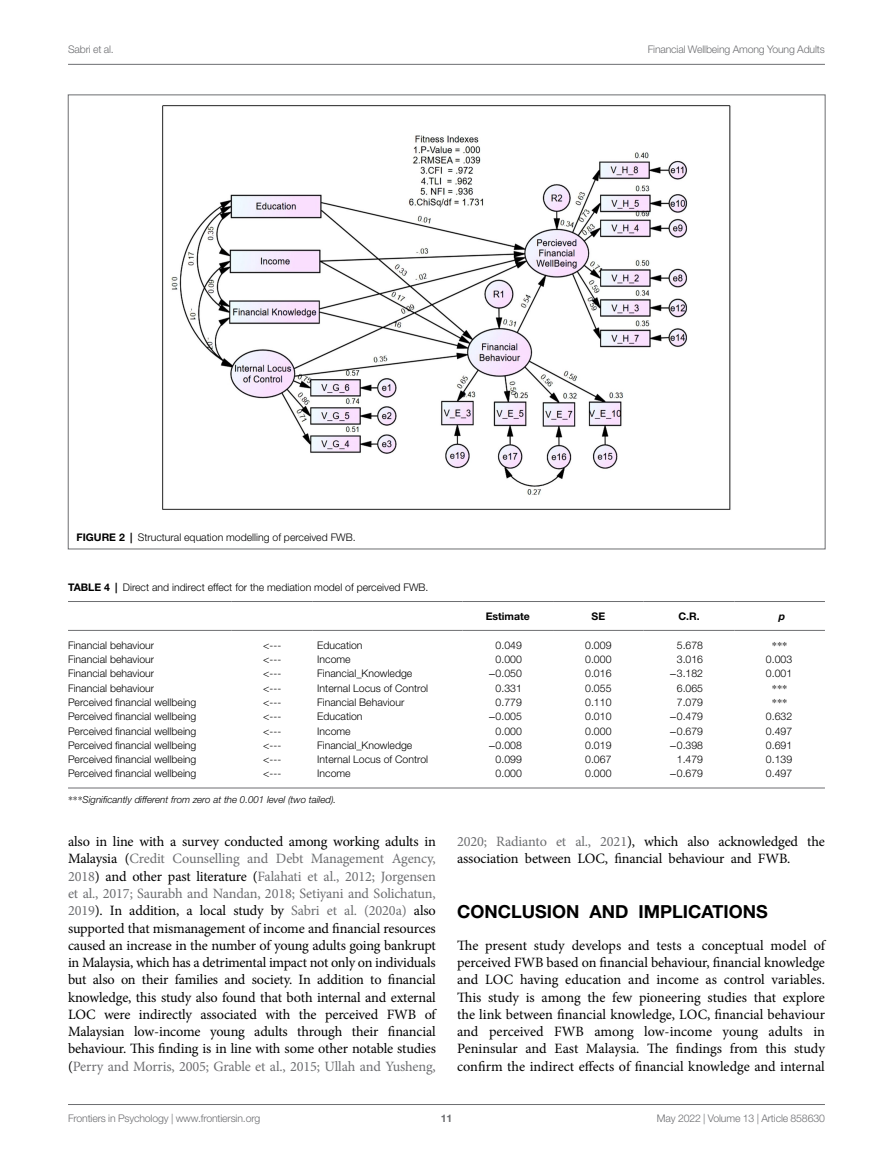
<style>
.page{position:relative;width:893px;height:1170px;background:#fff}
.page>*{position:absolute;margin:0;border:0;box-sizing:border-box;transform-origin:0 0}
.HEAD_1{font:700 18px "Helvetica Neue LT Std";color:#000}
.TEXT{font:14.25px/17.2px "Minion Pro";letter-spacing:-.01em;color:#000;text-align:justify}
.TEXT_FLUSH{font:14.25px/17.2px "Minion Pro";color:#000;text-align:justify}
.TB_TX{font:300 10.5px "Helvetica Neue LT Std";color:#000}
.t1{font:300 10.5px "Helvetica Neue LT Std";letter-spacing:-.015em;color:#6d6e71}
.TT_NO_RULE{font:300 10.5px "Helvetica Neue LT Std";color:#000}
.FIG_LEG{font:300 10.5px "Helvetica Neue LT Std";color:#000}
.TB_CH{font:700 10.5px "Helvetica Neue LT Std";color:#000}
.TB_TX-2{font:10.5px "STIX General";color:#000}
.t2{font:700 10.5px "Helvetica Neue LT Std";color:#6d6e71}
.TB_CH-2{font:italic 700 10.5px "Helvetica Neue LT Std";color:#000}
.TFN{font:italic 300 9.75px "Helvetica Neue LT Std";color:#000}
.s1{font-weight:700}
.s2{font-family:"STIX General";font-weight:400}
.s3{font-family:"STIX General";font-weight:400;font-style:normal}
.s4{color:#6d6e71}
</style>
<div class="page">
<hr style="left:68px;top:64px;width:757px;height:1px;background:#6d6e71">
<hr style="left:68px;top:1104px;width:757px;height:1px;background:#6d6e71">
<img style="left:162px;top:105px;width:569px;height:405px">
<hr style="left:68px;top:787px;width:757px;height:1px;background:#6d6e71">
<hr style="left:232px;top:601px;width:81px;height:1px;background:#6d6e71">
<hr style="left:232px;top:630px;width:81px;height:1px;background:#6d6e71">
<hr style="left:313px;top:601px;width:149px;height:1px;background:#6d6e71">
<hr style="left:313px;top:630px;width:149px;height:1px;background:#6d6e71">
<hr style="left:462px;top:601px;width:91px;height:1px;background:#6d6e71">
<hr style="left:462px;top:630px;width:91px;height:1px;background:#6d6e71">
<hr style="left:553px;top:601px;width:91px;height:1px;background:#6d6e71">
<hr style="left:553px;top:630px;width:91px;height:1px;background:#6d6e71">
<hr style="left:644px;top:601px;width:90px;height:1px;background:#6d6e71">
<hr style="left:644px;top:630px;width:90px;height:1px;background:#6d6e71">
<hr style="left:734px;top:601px;width:91px;height:1px;background:#6d6e71">
<hr style="left:734px;top:630px;width:91px;height:1px;background:#6d6e71">
<hr style="left:68px;top:601px;width:164px;height:1px;background:#6d6e71">
<hr style="left:68px;top:630px;width:164px;height:1px;background:#6d6e71">
<p class="t1" style="left:68px;top:42px;width:47px">Sabri et al.</p>
<p class="t1" style="left:648px;top:42px;width:179px">Financial Wellbeing Among Young Adults</p>
<p class="FIG_LEG" style="left:77px;top:530px;width:281px"><span class="s1">FIGURE 2 |</span> Structural equation modelling of perceived FWB.</p>
<p class="TT_NO_RULE" style="left:68px;top:580px;width:362px"><span class="s1">TABLE 4 |</span> Direct and indirect effect for the mediation model of perceived FWB.</p>
<p class="TB_CH" style="left:486px;top:609px;width:46px">Estimate</p>
<p class="TB_CH" style="left:592px;top:609px;width:15px">SE</p>
<p class="TB_CH" style="left:678px;top:609px;width:23px">C.R.</p>
<p class="TB_CH-2" style="left:779px;top:609px;width:8px">p</p>
<p class="TB_TX" style="left:68px;top:638px;width:88px">Financial behaviour</p>
<p class="TB_TX" style="left:263px;top:638px;width:19px">&lt;---</p>
<p class="TB_TX" style="left:317px;top:638px;width:47px">Education</p>
<p class="TB_TX" style="left:496px;top:638px;width:28px">0.049</p>
<p class="TB_TX" style="left:585px;top:638px;width:28px">0.009</p>
<p class="TB_TX" style="left:677px;top:638px;width:28px">5.678</p>
<p class="TB_TX-2" style="left:772px;top:638px;width:17px">***</p>
<p class="TB_TX" style="left:68px;top:653px;width:88px">Financial behaviour</p>
<p class="TB_TX" style="left:263px;top:653px;width:19px">&lt;---</p>
<p class="TB_TX" style="left:317px;top:653px;width:35px">Income</p>
<p class="TB_TX" style="left:496px;top:653px;width:28px">0.000</p>
<p class="TB_TX" style="left:585px;top:653px;width:28px">0.000</p>
<p class="TB_TX" style="left:677px;top:653px;width:28px">3.016</p>
<p class="TB_TX" style="left:766px;top:653px;width:28px">0.003</p>
<p class="TB_TX" style="left:68px;top:667px;width:88px">Financial behaviour</p>
<p class="TB_TX" style="left:263px;top:667px;width:19px">&lt;---</p>
<p class="TB_TX" style="left:317px;top:667px;width:97px">Financial_Knowledge</p>
<p class="TB_TX" style="left:488px;top:667px;width:35px"><span class="s2">−</span>0.050</p>
<p class="TB_TX" style="left:585px;top:667px;width:28px">0.016</p>
<p class="TB_TX" style="left:670px;top:667px;width:35px"><span class="s2">−</span>3.182</p>
<p class="TB_TX" style="left:766px;top:667px;width:28px">0.001</p>
<p class="TB_TX" style="left:68px;top:681px;width:88px">Financial behaviour</p>
<p class="TB_TX" style="left:263px;top:681px;width:19px">&lt;---</p>
<p class="TB_TX" style="left:317px;top:681px;width:112px">Internal Locus of Control</p>
<p class="TB_TX" style="left:496px;top:681px;width:28px">0.331</p>
<p class="TB_TX" style="left:585px;top:681px;width:28px">0.055</p>
<p class="TB_TX" style="left:677px;top:681px;width:28px">6.065</p>
<p class="TB_TX-2" style="left:772px;top:681px;width:17px">***</p>
<p class="TB_TX" style="left:68px;top:695px;width:130px">Perceived financial wellbeing</p>
<p class="TB_TX" style="left:263px;top:695px;width:19px">&lt;---</p>
<p class="TB_TX" style="left:317px;top:695px;width:89px">Financial Behaviour</p>
<p class="TB_TX" style="left:496px;top:695px;width:28px">0.779</p>
<p class="TB_TX" style="left:585px;top:695px;width:28px">0.110</p>
<p class="TB_TX" style="left:677px;top:695px;width:28px">7.079</p>
<p class="TB_TX-2" style="left:772px;top:695px;width:17px">***</p>
<p class="TB_TX" style="left:68px;top:710px;width:130px">Perceived financial wellbeing</p>
<p class="TB_TX" style="left:263px;top:710px;width:19px">&lt;---</p>
<p class="TB_TX" style="left:317px;top:710px;width:47px">Education</p>
<p class="TB_TX" style="left:488px;top:710px;width:35px"><span class="s2">−</span>0.005</p>
<p class="TB_TX" style="left:585px;top:710px;width:28px">0.010</p>
<p class="TB_TX" style="left:670px;top:710px;width:35px"><span class="s2">−</span>0.479</p>
<p class="TB_TX" style="left:766px;top:710px;width:28px">0.632</p>
<p class="TB_TX" style="left:68px;top:724px;width:130px">Perceived financial wellbeing</p>
<p class="TB_TX" style="left:263px;top:724px;width:19px">&lt;---</p>
<p class="TB_TX" style="left:317px;top:724px;width:35px">Income</p>
<p class="TB_TX" style="left:496px;top:724px;width:28px">0.000</p>
<p class="TB_TX" style="left:585px;top:724px;width:28px">0.000</p>
<p class="TB_TX" style="left:670px;top:724px;width:35px"><span class="s2">−</span>0.679</p>
<p class="TB_TX" style="left:766px;top:724px;width:28px">0.497</p>
<p class="TB_TX" style="left:68px;top:738px;width:130px">Perceived financial wellbeing</p>
<p class="TB_TX" style="left:263px;top:738px;width:19px">&lt;---</p>
<p class="TB_TX" style="left:317px;top:738px;width:97px">Financial_Knowledge</p>
<p class="TB_TX" style="left:488px;top:738px;width:35px"><span class="s2">−</span>0.008</p>
<p class="TB_TX" style="left:585px;top:738px;width:28px">0.019</p>
<p class="TB_TX" style="left:670px;top:738px;width:35px"><span class="s2">−</span>0.398</p>
<p class="TB_TX" style="left:766px;top:738px;width:28px">0.691</p>
<p class="TB_TX" style="left:68px;top:752px;width:130px">Perceived financial wellbeing</p>
<p class="TB_TX" style="left:263px;top:752px;width:19px">&lt;---</p>
<p class="TB_TX" style="left:317px;top:752px;width:112px">Internal Locus of Control</p>
<p class="TB_TX" style="left:496px;top:752px;width:28px">0.099</p>
<p class="TB_TX" style="left:585px;top:752px;width:28px">0.067</p>
<p class="TB_TX" style="left:677px;top:752px;width:28px">1.479</p>
<p class="TB_TX" style="left:766px;top:752px;width:28px">0.139</p>
<p class="TB_TX" style="left:68px;top:767px;width:130px">Perceived financial wellbeing</p>
<p class="TB_TX" style="left:263px;top:767px;width:19px">&lt;---</p>
<p class="TB_TX" style="left:317px;top:767px;width:35px">Income</p>
<p class="TB_TX" style="left:496px;top:767px;width:28px">0.000</p>
<p class="TB_TX" style="left:585px;top:767px;width:28px">0.000</p>
<p class="TB_TX" style="left:670px;top:767px;width:35px"><span class="s2">−</span>0.679</p>
<p class="TB_TX" style="left:766px;top:767px;width:28px">0.497</p>
<p class="TFN" style="left:68px;top:793px;width:270px"><span class="s3">***</span>Significantly different from zero at the 0.001 level (two tailed).</p>
<p class="TEXT" style="left:68px;top:833px;width:369px">also in line with a survey conducted among working adults in Malaysia (<span class="s4">Credit Counselling and Debt Management Agency, 2018</span>) and other past literature (<span class="s4">Falahati et al., 2012; Jorgensen et al., 2017; Saurabh and Nandan, 2018; Setiyani and Solichatun, 2019</span>). In addition, a local study by <span class="s4">Sabri et al. (2020a)</span> also supported that mismanagement of income and financial resources caused an increase in the number of young adults going bankrupt in Malaysia, which has a detrimental impact not only on individuals but also on their families and society. In addition to financial knowledge, this study also found that both internal and external LOC were indirectly associated with the perceived FWB of Malaysian low-income young adults through their financial behaviour. This finding is in line with some other notable studies (<span class="s4">Perry and Morris, 2005; Grable et al., 2015; Ullah and Yusheng,</span></p>
<p class="TEXT" style="left:457px;top:833px;width:369px"><span class="s4">2020; Radianto et al., 2021</span>), which also acknowledged the association between LOC, financial behaviour and FWB.</p>
<p class="HEAD_1" style="left:457px;top:900px;width:312px">CONCLUSION AND IMPLICATIONS</p>
<p class="TEXT_FLUSH" style="left:457px;top:936px;width:369px">The present study develops and tests a conceptual model of perceived FWB based on financial behaviour, financial knowledge and LOC having education and income as control variables.<br>This study is among the few pioneering studies that explore the link between financial knowledge, LOC, financial behaviour and perceived FWB among low-income young adults in Peninsular and East Malaysia. The findings from this study confirm the indirect effects of financial knowledge and internal</p>
<p class="t1" style="left:68px;top:1111px;width:194px">Frontiers in Psychology | www.frontiersin.org</p>
<p class="t2" style="left:441px;top:1111px;width:13px">11</p>
<p class="t1" style="left:657px;top:1111px;width:169px">May 2022 | Volume 13 | Article 858630</p>
</div>
